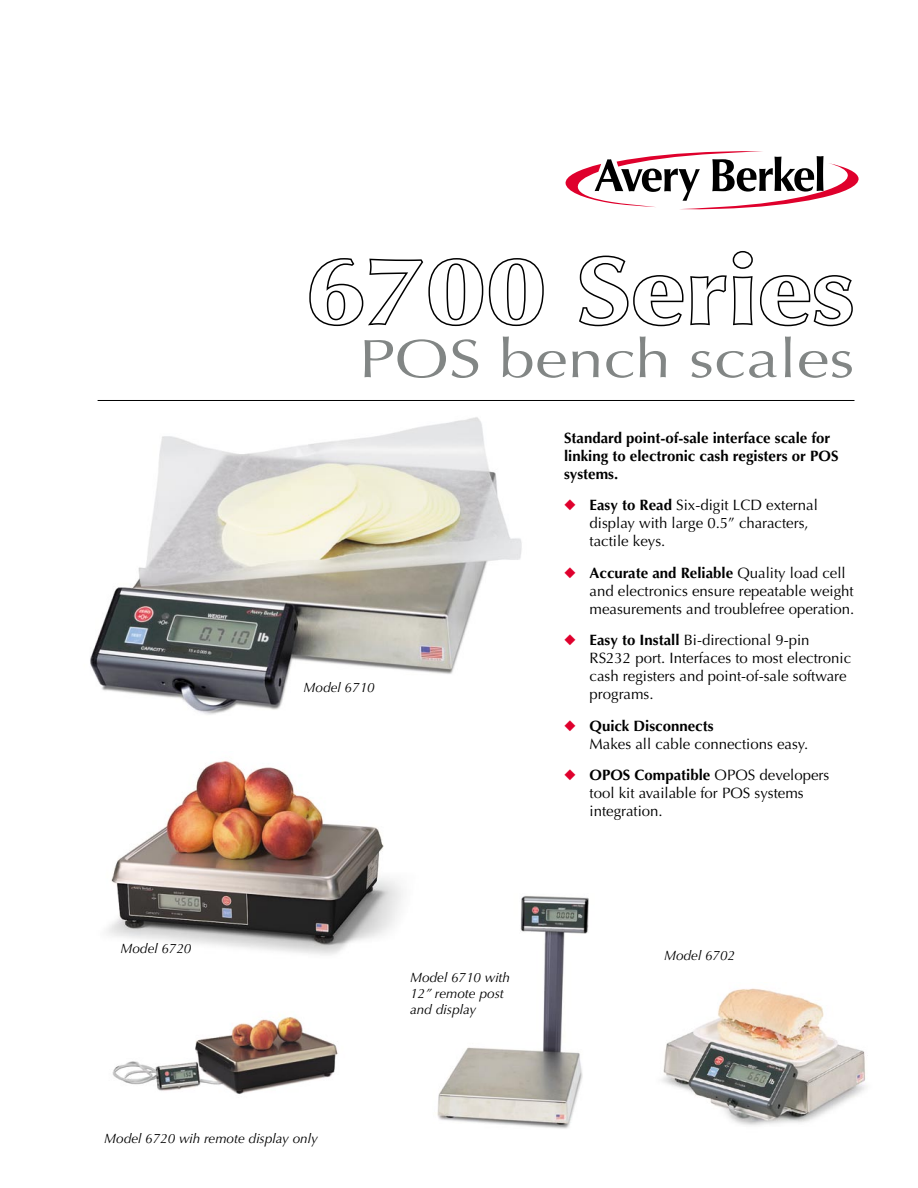
<style>
.page{position:relative;width:918px;height:1188px;background:#fff}
.page>*{position:absolute;margin:0;border:0;box-sizing:border-box;transform-origin:0 0}
.t1{font:700 94.5px "Optima";color:#fff;scale:1.15 1}
.t2{font:54px "Optima";color:#828685;scale:1.2 1}
.t3{font:15px/18px "Optima";color:#000}
.t4{font:700 15px/18px "Optima";color:#000}
.t5{font:italic 13.5px/16.2px "Optima";color:#000}
.s1{color:#df002d}
.s2{font-weight:700}
</style>
<div class="page">
<img style="left:107px;top:760px;width:296px;height:195px">
<img style="left:90px;top:417px;width:432px;height:298px">
<svg style="left:309px;top:258px;width:235px;height:69px"></svg>
<svg style="left:579px;top:251px;width:274px;height:76px"></svg>
<hr style="left:98px;top:400px;width:756px;height:1px;background:#000">
<svg style="left:565px;top:151px;width:294px;height:59px"></svg>
<img style="left:112px;top:1015px;width:226px;height:79px">
<img style="left:662px;top:988px;width:205px;height:138px">
<img style="left:437px;top:896px;width:152px;height:233px">
<h1 class="t1" style="left:305px;top:236px;width:479px">6700 Series</h1>
<h2 class="t2" style="left:359px;top:327px;width:415px">POS bench scales</h2>
<p class="t5" style="left:304px;top:680px;width:73px">Model 6710</p>
<p class="t5" style="left:120px;top:940px;width:73px">Model 6720</p>
<p class="t5" style="left:104px;top:1130px;width:215px">Model 6720 wih remote display only</p>
<p class="t5" style="left:410px;top:969px;width:102px">Model 6710 with<br>12” remote post and display</p>
<p class="t4" style="left:564px;top:429px;width:276px">Standard point-of-sale interface scale for linking to electronic cash registers or POS systems.</p>
<p class="t3" style="left:590px;top:497px;width:230px;text-indent:-26px"><span class="s1">◆</span> <span class="s2">Easy to Read</span> Six-digit LCD external display with large 0.5” characters, tactile keys.</p>
<p class="t3" style="left:590px;top:564px;width:266px;text-indent:-26px"><span class="s1">◆</span> <span class="s2">Accurate and Reliable</span> Quality load cell and electronics ensure repeatable weight measurements and troublefree operation.</p>
<p class="t3" style="left:590px;top:632px;width:263px;text-indent:-26px"><span class="s1">◆</span> <span class="s2">Easy to Install</span> Bi-directional 9-pin RS232 port. Interfaces to most electronic cash registers and point-of-sale software programs.</p>
<p class="t3" style="left:590px;top:717px;width:220px;text-indent:-25px"><span class="s1">◆</span> <span class="s2">Quick Disconnects<br></span>Makes all cable connections easy.</p>
<p class="t3" style="left:590px;top:767px;width:241px;text-indent:-26px"><span class="s1">◆</span> <span class="s2">OPOS Compatible</span> OPOS developers tool kit available for POS systems integration.</p>
<p class="t5" style="left:664px;top:947px;width:73px">Model 6702</p>
</div>
